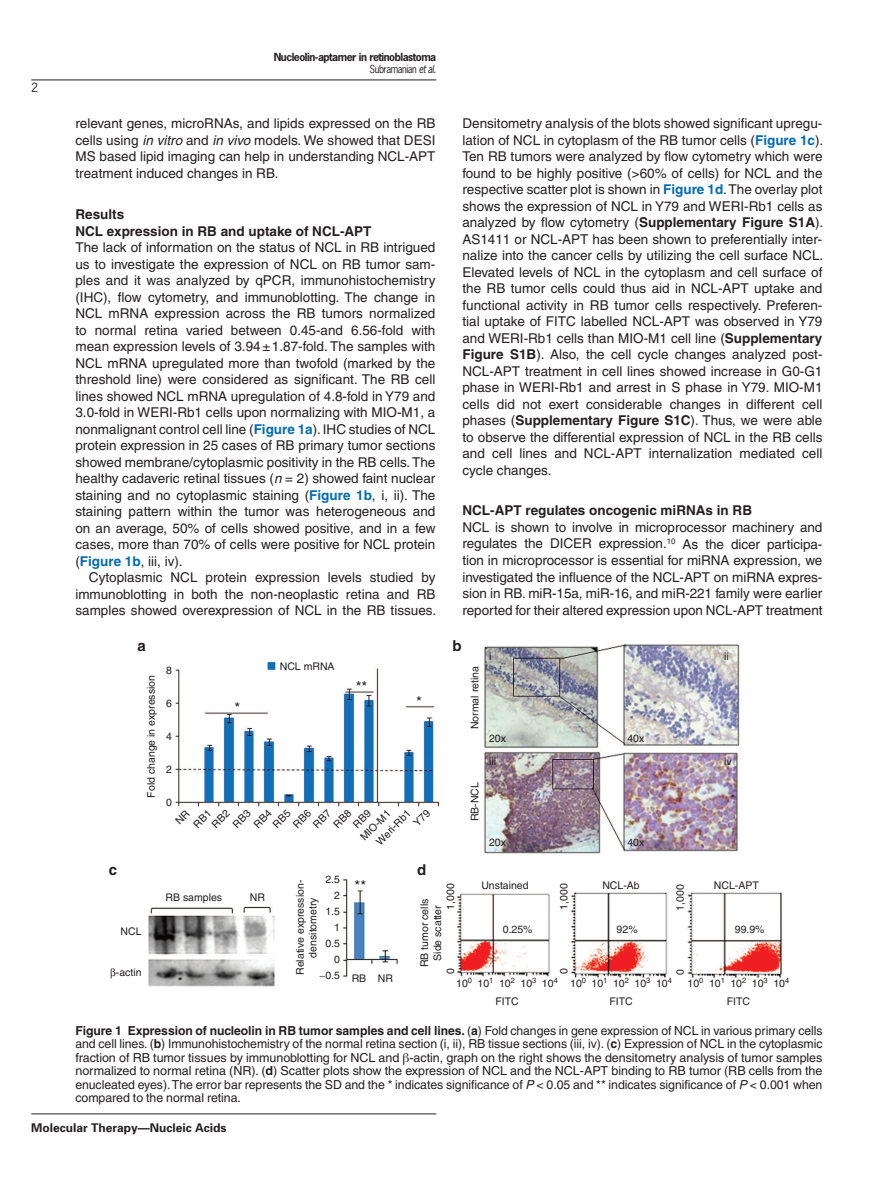
<style>
.page{position:relative;width:893px;height:1187px;background:#fff}
.page>*{position:absolute;margin:0;border:0;box-sizing:border-box;transform-origin:0 0}
.t1{font:15px "Helvetica";color:#231f20}
.t2{font:700 15px "Helvetica";color:#231f20}
.t3{font:13.5px/16.5px "Helvetica";color:#231f20;text-align:justify}
.t4{font:700 13.5px/16.5px "Helvetica";color:#231f20}
.t5{font:12.3px/13.5px "Helvetica";letter-spacing:-.005em;color:#231f20;text-align:justify}
.t6{font:700 12px "Univers";color:#231f20}
.t7{font:12px "News Gothic";color:#231f20}
.t8{font:10.5px/16px "Helvetica";color:#231f20}
.t9{font:700 10.5px/11.7px "News Gothic";letter-spacing:-.045em;color:#231f20;text-align:right}
.s1{font-weight:400}
.s2{font-weight:400;font-style:italic}
.s3{font-style:italic}
.s4{font-weight:700;color:#006cb3}
.s5{font-weight:700}
.s6{font-family:"Gandhari Unicode"}
</style>
<div class="page">
<hr style="left:31px;top:1113px;width:405px;height:1px;background:#231f20">
<hr style="left:31px;top:80px;width:405px;height:1px;background:#231f20">
<img style="left:149px;top:644px;width:633px;height:343px">
<svg style="left:212px;top:809px;width:160px;height:18px"></svg>
<svg style="left:413px;top:809px;width:18px;height:18px"></svg>
<p class="t7" style="left:31px;top:80px;width:8px">2</p>
<p class="t9" style="left:274px;top:51px;width:164px">Nucleolin-aptamer in retinoblastoma<br><span class="s1">Subramanian</span> <span class="s2">et al.</span></p>
<p class="t3" style="left:75px;top:115px;width:362px">relevant genes, microRNAs, and lipids expressed on the RB cells using <span class="s3">in vitro</span> and <span class="s3">in vivo</span> models. We showed that DESI MS based lipid imaging can help in understanding NCL-APT treatment induced changes in RB.</p>
<p class="t4" style="left:75px;top:206px;width:298px">Results<br>NCL expression in RB and uptake of NCL-APT</p>
<p class="t3" style="left:75px;top:239px;width:362px">The lack of information on the status of NCL in RB intrigued us to investigate the expression of NCL on RB tumor sam&shy;ples and it was analyzed by qPCR, immunohistochemistry (IHC), flow cytometry, and immunoblotting. The change in NCL mRNA expression across the RB tumors normalized to normal retina varied between 0.45-and 6.56-fold with mean expression levels of 3.94±1.87-fold. The samples with NCL mRNA upregulated more than twofold (marked by the threshold line) were considered as significant. The RB cell lines showed NCL mRNA upregulation of 4.8-fold in Y79 and 3.0-fold in WERI-Rb1 cells upon normalizing with MIO-M1, a nonmalignant control cell line (<span class="s4">Figure 1a</span>). IHC studies of NCL protein expression in 25 cases of RB primary tumor sections showed membrane/cytoplasmic positivity in the RB cells. The healthy cadaveric retinal tissues (<span class="s3">n</span> = 2) showed faint nuclear staining and no cytoplasmic staining (<span class="s4">Figure 1b</span>, i, ii). The staining pattern within the tumor was heterogeneous and on an average, 50% of cells showed positive, and in a few cases, more than 70% of cells were positive for NCL protein (<span class="s4">Figure 1b</span>, iii, iv).</p>
<p class="t3" style="left:75px;top:569px;width:362px;text-indent:14px">Cytoplasmic NCL protein expression levels studied by immunoblotting in both the non-neoplastic retina and RB samples showed overexpression of NCL in the RB tissues.</p>
<p class="t2" style="left:137px;top:636px;width:10px">a</p>
<p class="t3" style="left:462px;top:115px;width:362px">Densitometry analysis of the blots showed significant upregu&shy;lation of NCL in cytoplasm of the RB tumor cells (<span class="s4">Figure 1c</span>).<br>Ten RB tumors were analyzed by flow cytometry which were found to be highly positive (&gt;60% of cells) for NCL and the respective scatter plot is shown in <span class="s4">Figure 1d</span>. The overlay plot shows the expression of NCL in Y79 and WERI-Rb1 cells as analyzed by flow cytometry (<span class="s5">Supplementary Figure S1A</span>).<br>AS1411 or NCL-APT has been shown to preferentially inter&shy;nalize into the cancer cells by utilizing the cell surface NCL.<br>Elevated levels of NCL in the cytoplasm and cell surface of the RB tumor cells could thus aid in NCL-APT uptake and functional activity in RB tumor cells respectively. Preferen&shy;tial uptake of FITC labelled NCL-APT was observed in Y79 and WERI-Rb1 cells than MIO-M1 cell line (<span class="s5">Supplementary Figure S1B</span>). Also, the cell cycle changes analyzed post-NCL-APT treatment in cell lines showed increase in G0-G1 phase in WERI-Rb1 and arrest in S phase in Y79. MIO-M1 cells did not exert considerable changes in different cell phases (<span class="s5">Supplementary Figure S1C</span>). Thus, we were able to observe the differential expression of NCL in the RB cells and cell lines and NCL-APT internalization mediated cell cycle changes.</p>
<p class="t4" style="left:462px;top:502px;width:291px">NCL-APT regulates oncogenic miRNAs in RB</p>
<p class="t3" style="left:462px;top:519px;width:362px">NCL is shown to involve in microprocessor machinery and regulates the DICER expression.<sup>10</sup> As the dicer participa&shy;tion in microprocessor is essential for miRNA expression, we investigated the influence of the NCL-APT on miRNA expres&shy;sion in RB. miR-15a, miR-16, and miR-221 family were earlier reported for their altered expression upon NCL-APT treatment</p>
<p class="t2" style="left:453px;top:636px;width:11px">b</p>
<p class="t8" style="left:489px;top:648px;width:4px">i</p>
<p class="t8" style="left:724px;top:648px;width:6px">ii</p>
<p class="t8" style="left:166px;top:662px;width:7px">8</p>
<p class="t8" style="left:280px;top:658px;width:56px">NCL mRNA</p>
<p class="t8" style="left:467px;top:729px;width:65px;rotate:-90deg">Normal retina</p>
<p class="t8" style="left:143px;top:797px;width:124px;rotate:-90deg">Fold change in expression</p>
<p class="t1" style="left:356px;top:678px;width:13px">**</p>
<p class="t1" style="left:416px;top:692px;width:7px">*</p>
<p class="t8" style="left:166px;top:695px;width:7px">6</p>
<p class="t8" style="left:166px;top:727px;width:7px">4</p>
<p class="t1" style="left:234px;top:699px;width:7px">*</p>
<p class="t8" style="left:489px;top:730px;width:18px">20x</p>
<p class="t8" style="left:627px;top:730px;width:18px">40x</p>
<p class="t8" style="left:489px;top:753px;width:8px">iii</p>
<p class="t8" style="left:724px;top:753px;width:9px">iv</p>
<p class="t8" style="left:166px;top:760px;width:7px">2</p>
<p class="t8" style="left:166px;top:793px;width:7px">0</p>
<p class="t8" style="left:467px;top:821px;width:41px;rotate:-90deg">RB-NCL</p>
<p class="t8" style="left:179px;top:809px;width:22px;line-height:15.3px;text-indent:-10px;rotate:-45deg">NR<br>RB1</p>
<p class="t8" style="left:356px;top:832px;width:39px;rotate:-45deg">MIO-M1</p>
<p class="t8" style="left:372px;top:837px;width:46px;rotate:-45deg">Weri-Rb1</p>
<p class="t8" style="left:627px;top:833px;width:18px">40x</p>
<p class="t8" style="left:489px;top:833px;width:18px">20x</p>
<p class="t8" style="left:481px;top:876px;width:49px">Unstained</p>
<p class="t8" style="left:503px;top:921px;width:31px">0.25%</p>
<p class="t8" style="left:617px;top:921px;width:23px">92%</p>
<p class="t8" style="left:735px;top:921px;width:31px">99.9%</p>
<p class="t2" style="left:109px;top:860px;width:10px">c</p>
<p class="t2" style="left:417px;top:860px;width:11px">d</p>
<p class="t8" style="left:325px;top:870px;width:16px;text-align:right">2.5<br>2<br>1.5<br>1<br>0.5</p>
<p class="t8" style="left:320px;top:966px;width:22px">−0.5</p>
<p class="t8" style="left:294px;top:974px;width:97px;line-height:12.6px;text-align:center;rotate:-90deg">Relative expression&shy;densitometry</p>
<p class="t8" style="left:602px;top:876px;width:39px">NCL-Ab</p>
<p class="t8" style="left:714px;top:876px;width:46px">NCL-APT</p>
<p class="t8" style="left:456px;top:975px;width:17px">10<sup>0</sup></p>
<p class="t1" style="left:355px;top:877px;width:13px">**</p>
<p class="t8" style="left:442px;top:909px;width:28px;rotate:-90deg">1,000</p>
<p class="t8" style="left:556px;top:909px;width:28px;rotate:-90deg">1,000</p>
<p class="t8" style="left:672px;top:910px;width:28px;rotate:-90deg">1,000</p>
<p class="t8" style="left:166px;top:889px;width:58px">RB samples</p>
<p class="t8" style="left:250px;top:889px;width:17px">NR</p>
<p class="t8" style="left:418px;top:967px;width:70px;line-height:12.8px;text-align:center;rotate:-90deg">RB tumor cells<br>Side scatter</p>
<p class="t8" style="left:121px;top:923px;width:22px">NCL</p>
<p class="t8" style="left:334px;top:951px;width:7px">0</p>
<p class="t8" style="left:116px;top:964px;width:27px">-actin</p>
<p class="t8" style="left:442px;top:974px;width:7px;rotate:-90deg">0</p>
<p class="t8" style="left:556px;top:974px;width:7px;rotate:-90deg">0</p>
<p class="t8" style="left:672px;top:975px;width:7px;rotate:-90deg">0</p>
<p class="t8" style="left:378px;top:970px;width:17px">NR</p>
<p class="t8" style="left:352px;top:970px;width:16px">RB</p>
<p class="t8" style="left:495px;top:974px;width:25px;line-height:17.5px;text-indent:-18px">10<sup>1</sup> 10<sup>2<br></sup>FITC</p>
<p class="t8" style="left:609px;top:974px;width:25px;line-height:17.5px;text-indent:-89px">10<sup>3</sup> 10<sup>4</sup> 10<sup>0</sup> 10<sup>1</sup> 10<sup>2<br></sup>FITC</p>
<p class="t8" style="left:634px;top:975px;width:39px">10<sup>3</sup> 10<sup>4</sup></p>
<p class="t8" style="left:727px;top:974px;width:25px;line-height:17.5px;text-indent:-39px">10<sup>0</sup> 10<sup>1</sup> 10<sup>2<br></sup>FITC</p>
<p class="t8" style="left:752px;top:975px;width:39px">10<sup>3</sup> 10<sup>4</sup></p>
<p class="t5" style="left:75px;top:1023px;width:749px"><span class="s5">Figure 1 Expression of nucleolin in RB tumor samples and cell lines.</span> (<span class="s5">a</span>) Fold changes in gene expression of NCL in various primary cells and cell lines. (<span class="s5">b</span>) Immunohistochemistry of the normal retina section (i, ii), RB tissue sections (iii, iv). (<span class="s5">c</span>) Expression of NCL in the cytoplasmic fraction of RB tumor tissues by immunoblotting for NCL and <span class="s6">β</span>-actin, graph on the right shows the densitometry analysis of tumor samples normalized to normal retina (NR). (<span class="s5">d</span>) Scatter plots show the expression of NCL and the NCL-APT binding to RB tumor (RB cells from the enucleated eyes). The error bar represents the SD and the * indicates significance of <span class="s3">P</span> &lt; 0.05 and ** indicates significance of <span class="s3">P</span> &lt; 0.001 when compared to the normal retina.</p>
<p class="t6" style="left:31px;top:1120px;width:197px">Molecular Therapy—Nucleic Acids</p>
</div>
